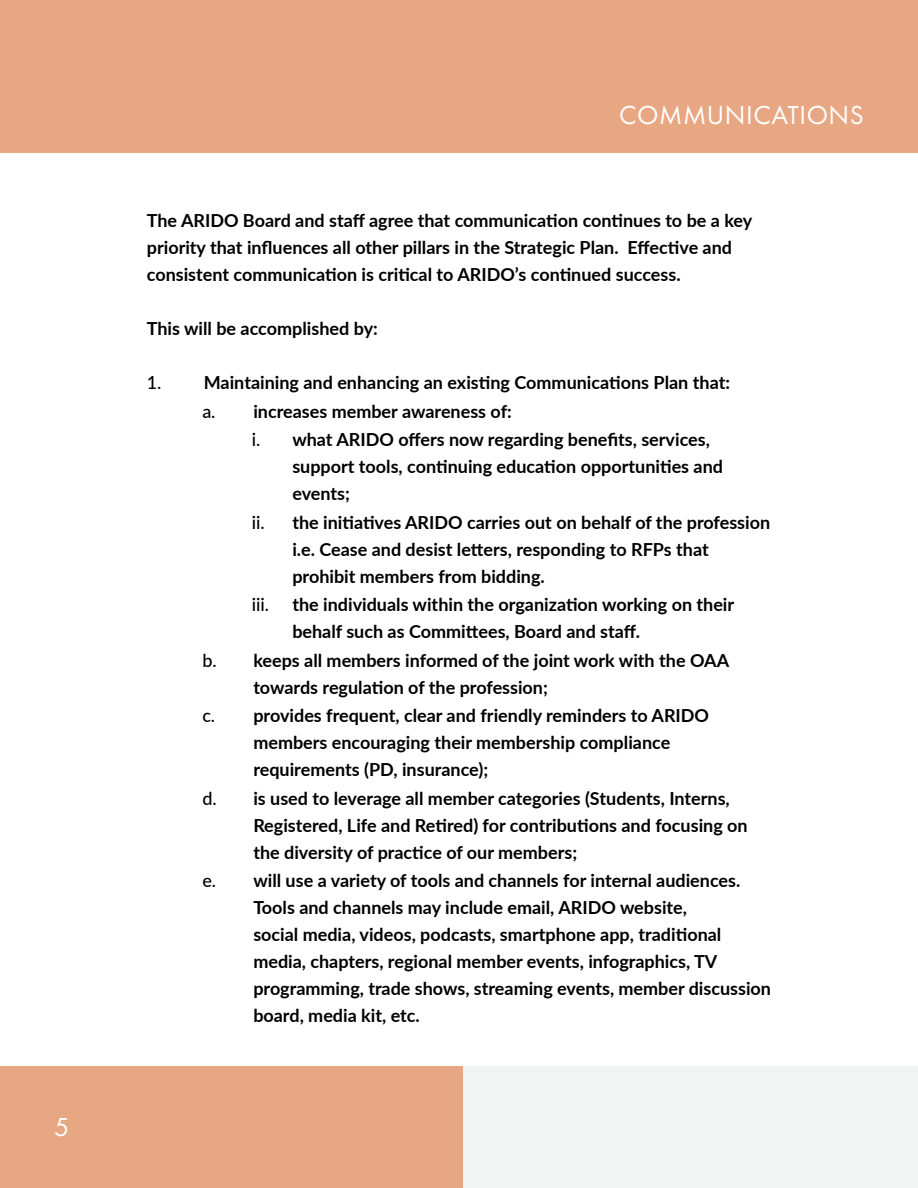
<style>
.page{position:relative;width:918px;height:1188px;background:#fff}
.page>*{position:absolute;margin:0;border:0;box-sizing:border-box;transform-origin:0 0}
.Section_Header_-_Ali{font:27px "Futura PT";letter-spacing:.02em;color:#fff}
.Body_Text_pages{font:700 18px/27px "Lato";color:#000}
.t1{font:500 18px "Lato";color:#000}
.s1{font-weight:500}
</style>
<div class="page">
<div style="left:463px;top:1066px;width:455px;height:122px;background:#f2f3f3"></div>
<div style="left:0;top:0;width:918px;height:153px;background:#e8a783"></div>
<div style="left:0;top:1066px;width:463px;height:122px;background:#e8a783"></div>
<h1 class="Section_Header_-_Ali" style="left:54px;top:1111px;width:17px">5</h1>
<p class="Section_Header_-_Ali" style="left:619px;top:99px;width:246px">COMMUNICATIONS</p>
<p class="Body_Text_pages" style="left:147px;top:206px;width:607px">The ARIDO Board and staff agree that communication continues to be a key priority that influences all other pillars in the Strategic Plan. Effective and consistent communication is critical to ARIDO’s continued success.</p>
<p class="Body_Text_pages" style="left:147px;top:314px;width:232px">This will be accomplished by:</p>
<p class="Body_Text_pages" style="left:147px;top:368px;width:585px"><span class="s1">1.</span> Maintaining and enhancing an existing Communications Plan that:</p>
<p class="Body_Text_pages" style="left:202px;top:397px;width:311px"><span class="s1">a.</span> increases member awareness of:</p>
<p class="Body_Text_pages" style="left:292px;top:425px;width:432px;text-indent:-40px"><span class="s1">i.</span> what ARIDO offers now regarding benefits, services, support tools, continuing education opportunities and events;</p>
<p class="Body_Text_pages" style="left:292px;top:508px;width:479px;text-indent:-40px"><span class="s1">ii.</span> the initiatives ARIDO carries out on behalf of the profession i.e. Cease and desist letters, responding to RFPs that prohibit members from bidding.</p>
<p class="t1" style="left:252px;top:592px;width:19px">iii.</p>
<p class="Body_Text_pages" style="left:292px;top:590px;width:443px">the individuals within the organization working on their behalf such as Committees, Board and staff.</p>
<p class="Body_Text_pages" style="left:253px;top:646px;width:477px;text-indent:-51px"><span class="s1">b.</span> keeps all members informed of the joint work with the OAA towards regulation of the profession;</p>
<p class="Body_Text_pages" style="left:253px;top:701px;width:457px;text-indent:-51px"><span class="s1">c.</span> provides frequent, clear and friendly reminders to ARIDO members encouraging their membership compliance requirements (PD, insurance);</p>
<p class="Body_Text_pages" style="left:253px;top:784px;width:496px;text-indent:-51px"><span class="s1">d.</span> is used to leverage all member categories (Students, Interns,<br>Registered, Life and Retired) for contributions and focusing on the diversity of practice of our members;</p>
<p class="Body_Text_pages" style="left:253px;top:866px;width:519px;text-indent:-51px"><span class="s1">e.</span> will use a variety of tools and channels for internal audiences.<br>Tools and channels may include email, ARIDO website,<br>social media, videos, podcasts, smartphone app, traditional media, chapters, regional member events, infographics, TV programming, trade shows, streaming events, member discussion board, media kit, etc.</p>
</div>
